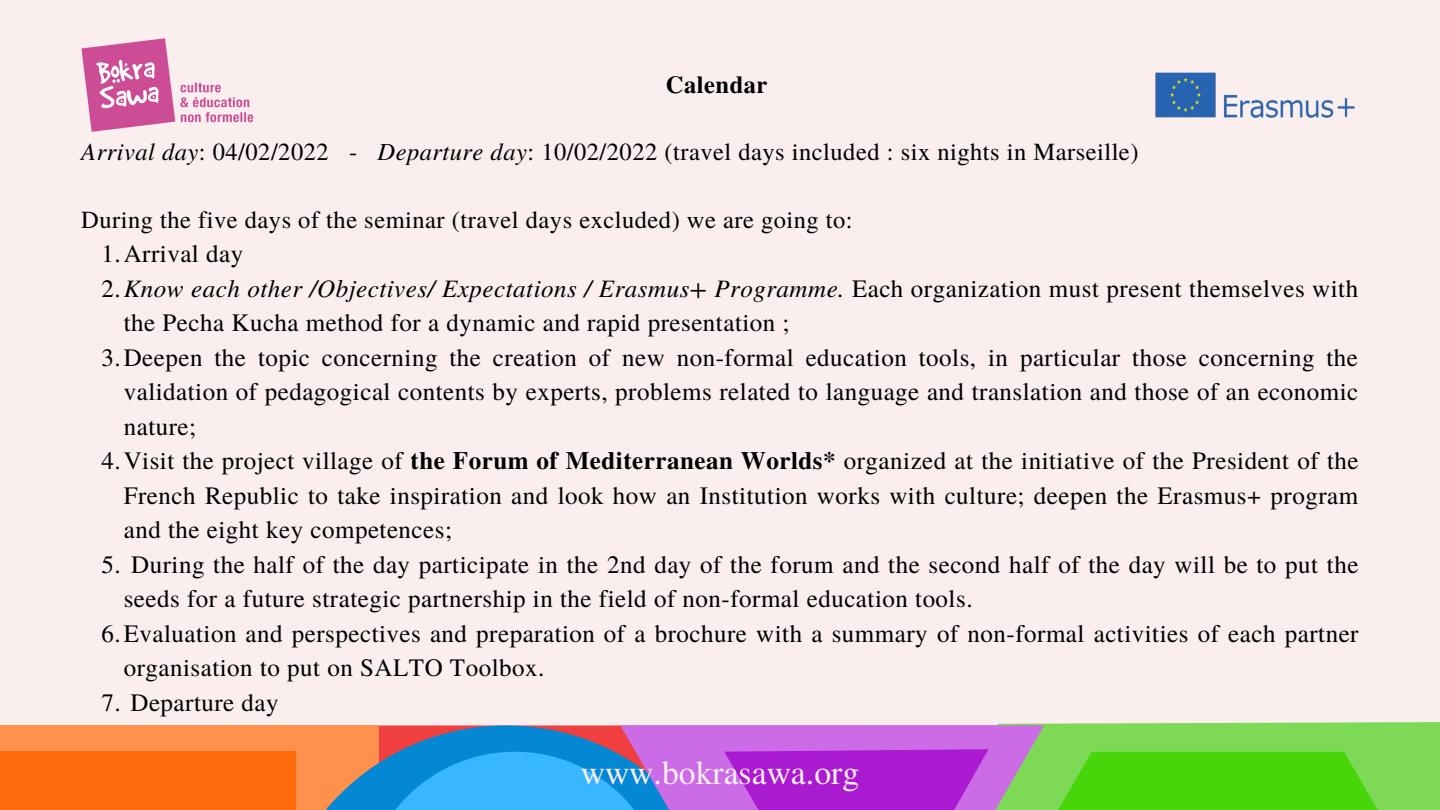
<style>
.page{position:relative;width:1440px;height:810px;background:#faeeee}
.page>*{position:absolute;margin:0;border:0;box-sizing:border-box;transform-origin:0 0}
.t1{font:33.7px "Te X Gyre Termes";color:#faeeee}
.t2{font:30px "Te X Gyre Termes";color:#faeeee}
.t3{font:25px "Te X Gyre Termes";letter-spacing:.02em;color:#000}
.t4{font:italic 25px "Te X Gyre Termes";letter-spacing:.02em;color:#000}
.t5{font:24.5px "Te X Gyre Termes";letter-spacing:.02em;color:#000}
.t6{font:700 24.5px "Te X Gyre Termes";letter-spacing:.02em;color:#000}
.s1{font-style:italic}
.s2{font-style:normal}
.s3{font-weight:700}
</style>
<div class="page">
<img style="left:81px;top:38px;width:172px;height:94px">
<img style="left:1155px;top:72px;width:200px;height:46px">
<div style="left:0;top:725px;width:379px;height:85px;background:#ff914d"></div>
<div style="left:0;top:752px;width:295px;height:58px;background:#ff6a0d"></div>
<svg style="left:1056px;top:722px;width:384px;height:3px"></svg>
<svg style="left:271px;top:725px;width:1169px;height:85px;background:#819290"></svg>
<p class="t6" style="left:666px;top:65px;width:103px">Calendar</p>
<p class="t5" style="left:81px;top:134px;width:1059px"><span class="s1">Arrival day</span>: 04/02/2022 - <span class="s1">Departure day</span>: 10/02/2022 (travel days included : six nights in Marseille)</p>
<p class="t5" style="left:81px;top:202px;width:773px">During the five days of the seminar (travel days excluded) we are going to:</p>
<p class="t3" style="left:102px;top:236px;width:143px">1.Arrival day</p>
<p class="t4" style="left:102px;top:270px;width:1258px"><span class="s2">2.</span>Know each other /Objectives/ Expectations / Erasmus+ Programme. <span class="s2">Each organization must present themselves with</span></p>
<p class="t3" style="left:124px;top:305px;width:667px">the Pecha Kucha method for a dynamic and rapid presentation ;</p>
<p class="t3" style="left:102px;top:339px;width:1258px">3.Deepen the topic concerning the creation of new non-formal education tools, in particular those concerning the</p>
<p class="t3" style="left:124px;top:374px;width:1236px">validation of pedagogical contents by experts, problems related to language and translation and those of an economic</p>
<p class="t3" style="left:124px;top:408px;width:74px">nature;</p>
<p class="t3" style="left:102px;top:443px;width:1259px">4.Visit the project village of <span class="s3">the Forum of Mediterranean Worlds*</span> organized at the initiative of the President of the</p>
<p class="t3" style="left:124px;top:477px;width:1236px">French Republic to take inspiration and look how an Institution works with culture; deepen the Erasmus+ program</p>
<p class="t3" style="left:124px;top:512px;width:330px">and the eight key competences;</p>
<p class="t3" style="left:102px;top:546px;width:1258px">5. During the half of the day participate in the 2nd day of the forum and the second half of the day will be to put the</p>
<p class="t3" style="left:124px;top:581px;width:850px">seeds for a future strategic partnership in the field of non-formal education tools.</p>
<p class="t3" style="left:102px;top:615px;width:1259px">6.Evaluation and perspectives and preparation of a brochure with a summary of non-formal activities of each partner</p>
<p class="t3" style="left:124px;top:650px;width:422px">organisation to put on SALTO Toolbox.</p>
<p class="t3" style="left:102px;top:684px;width:179px">7. Departure day</p>
<h1 class="t1" style="left:654px;top:749px;width:207px">.bokrasawa.org</h1>
<p class="t2" style="left:581px;top:762px;width:261px"><sup>w</sup>w<sup>w</sup>w<sup>w</sup>w.bokrasawa.org</p>
</div>
